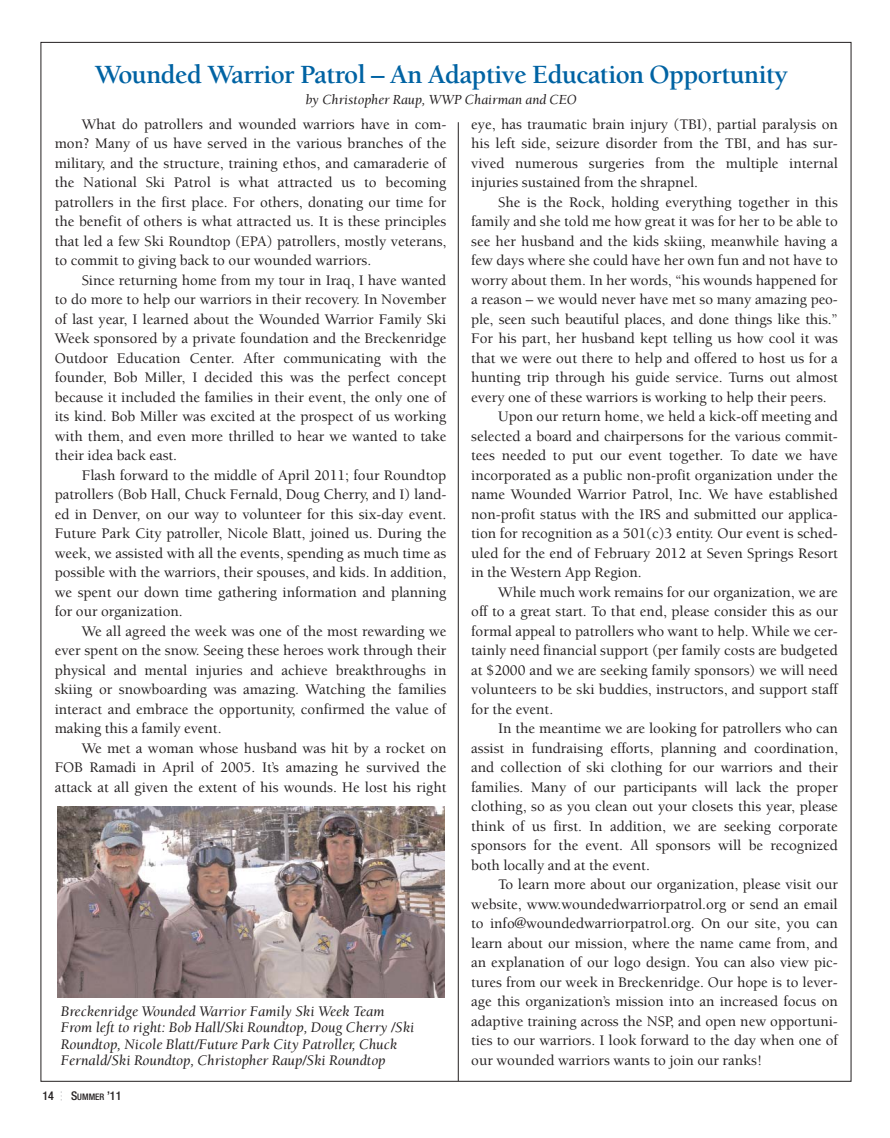
<style>
.page{position:relative;width:890px;height:1138px;background:#fff}
.page>*{position:absolute;margin:0;border:0;box-sizing:border-box;transform-origin:0 0}
.t1{font:700 27px "Berkeley";letter-spacing:-.02em;color:#0063a3}
.t2{font:500 15px/19.5px "Berkeley";color:#231f20;text-align:justify}
.t3{font:italic 15px/16.5px "Berkeley";color:#231f20}
.t4{font:italic 14.25px "Berkeley";color:#231f20}
.t5{font:500 condensed 12px "Helvetica Neue";color:#231f20}
.t6{font:500 condensed 9px "Helvetica Neue";color:#231f20}
.s1{font-size:12px}
</style>
<div class="page">
<hr style="left:458px;top:122px;width:1px;height:959px;background:#231f20">
<img style="left:58px;top:807px;width:386px;height:191px">
<h1 class="t1" style="left:95px;top:60px;width:694px">Wounded Warrior Patrol – An Adaptive Education Opportunity</h1>
<p class="t4" style="left:305px;top:92px;width:272px">by Christopher Raup, WWP Chairman and CEO</p>
<p class="t2" style="left:55px;top:115px;width:393px;text-indent:27px">What do patrollers and wounded warriors have in com&shy;mon? Many of us have served in the various branches of the military, and the structure, training ethos, and camaraderie of the National Ski Patrol is what attracted us to becoming patrollers in the first place. For others, donating our time for the benefit of others is what attracted us. It is these principles that led a few Ski Roundtop (EPA) patrollers, mostly veterans, to commit to giving back to our wounded warriors.</p>
<p class="t2" style="left:55px;top:271px;width:393px;text-indent:27px">Since returning home from my tour in Iraq, I have wanted to do more to help our warriors in their recovery. In November of last year, I learned about the Wounded Warrior Family Ski Week sponsored by a private foundation and the Breckenridge Outdoor Education Center. After communicating with the founder, Bob Miller, I decided this was the perfect concept because it included the families in their event, the only one of its kind. Bob Miller was excited at the prospect of us working with them, and even more thrilled to hear we wanted to take their idea back east.</p>
<p class="t2" style="left:55px;top:466px;width:393px;text-indent:27px">Flash forward to the middle of April 2011; four Roundtop patrollers (Bob Hall, Chuck Fernald, Doug Cherry, and I) land&shy;ed in Denver, on our way to volunteer for this six-day event.<br>Future Park City patroller, Nicole Blatt, joined us. During the week, we assisted with all the events, spending as much time as possible with the warriors, their spouses, and kids. In addition, we spent our down time gathering information and planning for our organization.</p>
<p class="t2" style="left:55px;top:622px;width:393px;text-indent:27px">We all agreed the week was one of the most rewarding we ever spent on the snow. Seeing these heroes work through their physical and mental injuries and achieve breakthroughs in skiing or snowboarding was amazing. Watching the families interact and embrace the opportunity, confirmed the value of making this a family event.</p>
<p class="t2" style="left:55px;top:739px;width:393px;text-indent:27px">We met a woman whose husband was hit by a rocket on FOB Ramadi in April of 2005. It’s amazing he survived the attack at all given the extent of his wounds. He lost his right</p>
<p class="t3" style="left:61px;top:1003px;width:355px">Breckenridge Wounded Warrior Family Ski Week Team From left to right: Bob Hall/Ski Roundtop, Doug Cherry /Ski Roundtop, Nicole Blatt/Future Park City Patroller, Chuck Fernald/Ski Roundtop, Christopher Raup/Ski Roundtop</p>
<p class="t5" style="left:42px;top:1089px;width:13px">14</p>
<p class="t6" style="left:71px;top:1092px;width:52px"><span class="s1">S</span>UMMER <span class="s1">’11</span></p>
<p class="t2" style="left:471px;top:115px;width:368px">eye, has traumatic brain injury (TBI), partial paralysis on his left side, seizure disorder from the TBI, and has sur&shy;vived numerous surgeries from the multiple internal injuries sustained from the shrapnel.</p>
<p class="t2" style="left:498px;top:193px;width:341px">She is the Rock, holding everything together in this</p>
<p class="t2" style="left:471px;top:212px;width:368px">family and she told me how great it was for her to be able to</p>
<p class="t2" style="left:471px;top:232px;width:368px">see her husband and the kids skiing, meanwhile having a</p>
<p class="t2" style="left:471px;top:251px;width:368px">few days where she could have her own fun and not have to</p>
<p class="t2" style="left:471px;top:271px;width:368px">worry about them. In her words, “his wounds happened for</p>
<p class="t2" style="left:471px;top:290px;width:368px">a reason – we would never have met so many amazing peo-</p>
<p class="t2" style="left:471px;top:310px;width:368px">ple, seen such beautiful places, and done things like this.”</p>
<p class="t2" style="left:471px;top:329px;width:368px">For his part, her husband kept telling us how cool it was</p>
<p class="t2" style="left:471px;top:349px;width:368px">that we were out there to help and offered to host us for a</p>
<p class="t2" style="left:471px;top:368px;width:368px">hunting trip through his guide service. Turns out almost</p>
<p class="t2" style="left:471px;top:388px;width:357px">every one of these warriors is working to help their peers.</p>
<p class="t2" style="left:498px;top:407px;width:341px">Upon our return home, we held a kick-off meeting and</p>
<p class="t2" style="left:471px;top:427px;width:368px">selected a board and chairpersons for the various commit-</p>
<p class="t2" style="left:471px;top:446px;width:368px">tees needed to put our event together. To date we have</p>
<p class="t2" style="left:471px;top:466px;width:368px">incorporated as a public non-profit organization under the</p>
<p class="t2" style="left:471px;top:485px;width:368px">name Wounded Warrior Patrol, Inc. We have established</p>
<p class="t2" style="left:471px;top:505px;width:368px">non-profit status with the IRS and submitted our applica-</p>
<p class="t2" style="left:471px;top:524px;width:368px">tion for recognition as a 501(c)3 entity. Our event is sched-</p>
<p class="t2" style="left:471px;top:544px;width:368px">uled for the end of February 2012 at Seven Springs Resort</p>
<p class="t2" style="left:471px;top:563px;width:172px">in the Western App Region.</p>
<p class="t2" style="left:498px;top:583px;width:341px">While much work remains for our organization, we are</p>
<p class="t2" style="left:471px;top:602px;width:368px">off to a great start. To that end, please consider this as our</p>
<p class="t2" style="left:471px;top:622px;width:368px">formal appeal to patrollers who want to help. While we cer-</p>
<p class="t2" style="left:471px;top:641px;width:368px">tainly need financial support (per family costs are budgeted</p>
<p class="t2" style="left:471px;top:661px;width:368px">at $2000 and we are seeking family sponsors) we will need</p>
<p class="t2" style="left:471px;top:680px;width:368px">volunteers to be ski buddies, instructors, and support staff</p>
<p class="t2" style="left:471px;top:700px;width:83px">for the event.</p>
<p class="t2" style="left:498px;top:719px;width:341px">In the meantime we are looking for patrollers who can</p>
<p class="t2" style="left:471px;top:739px;width:368px">assist in fundraising efforts, planning and coordination,</p>
<p class="t2" style="left:471px;top:758px;width:368px">and collection of ski clothing for our warriors and their</p>
<p class="t2" style="left:471px;top:778px;width:368px">families. Many of our participants will lack the proper</p>
<p class="t2" style="left:471px;top:797px;width:368px">clothing, so as you clean out your closets this year, please</p>
<p class="t2" style="left:471px;top:817px;width:368px">think of us first. In addition, we are seeking corporate</p>
<p class="t2" style="left:471px;top:836px;width:368px">sponsors for the event. All sponsors will be recognized</p>
<p class="t2" style="left:471px;top:856px;width:180px">both locally and at the event.</p>
<p class="t2" style="left:498px;top:875px;width:341px">To learn more about our organization, please visit our</p>
<p class="t2" style="left:471px;top:895px;width:368px">website, www.woundedwarriorpatrol.org or send an email</p>
<p class="t2" style="left:471px;top:914px;width:368px">to info@woundedwarriorpatrol.org. On our site, you can</p>
<p class="t2" style="left:471px;top:934px;width:368px">learn about our mission, where the name came from, and</p>
<p class="t2" style="left:471px;top:953px;width:368px">an explanation of our logo design. You can also view pic-</p>
<p class="t2" style="left:471px;top:973px;width:368px">tures from our week in Breckenridge. Our hope is to lever-</p>
<p class="t2" style="left:471px;top:992px;width:368px">age this organization’s mission into an increased focus on</p>
<p class="t2" style="left:471px;top:1012px;width:368px">adaptive training across the NSP, and open new opportuni-</p>
<p class="t2" style="left:471px;top:1031px;width:368px">ties to our warriors. I look forward to the day when one of</p>
<p class="t2" style="left:471px;top:1051px;width:292px">our wounded warriors wants to join our ranks!</p>
</div>
